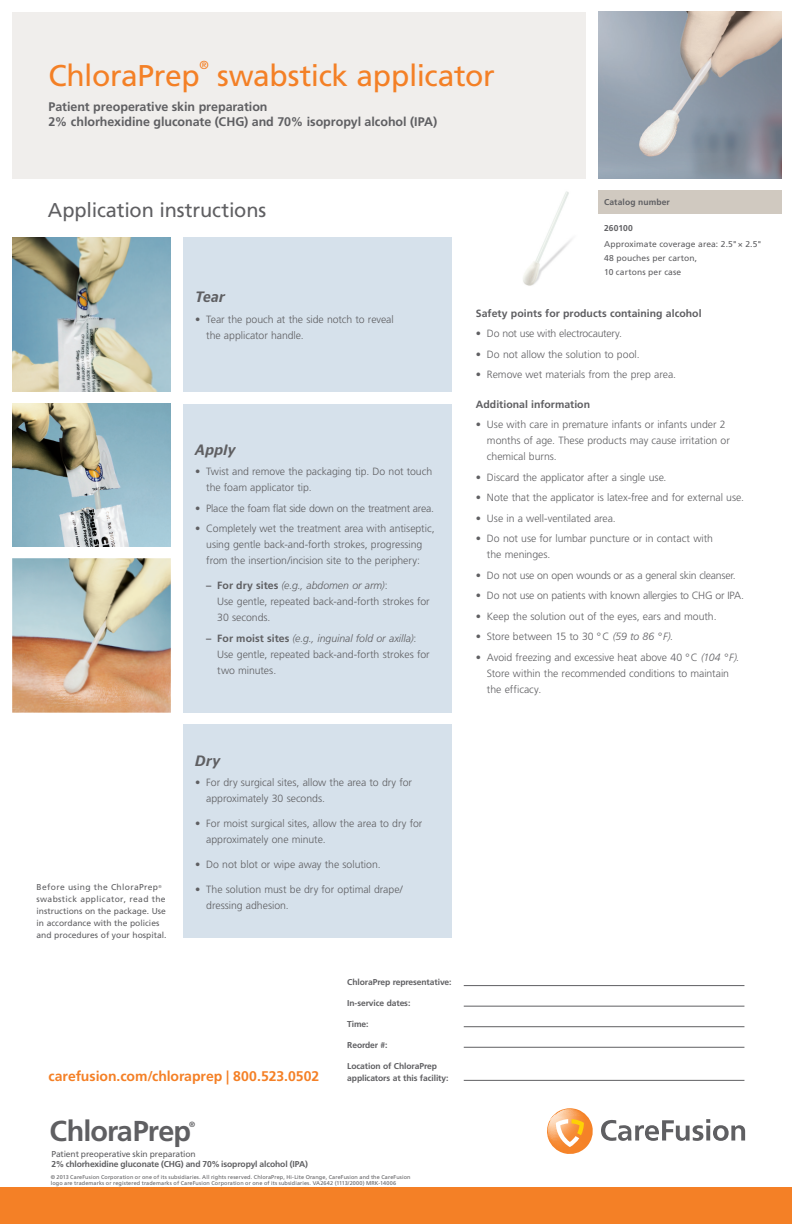
<style>
.page{position:relative;width:792px;height:1224px;background:#fff}
.page>*{position:absolute;margin:0;border:0;box-sizing:border-box;transform-origin:0 0}
.t1{font:30px "Frutiger LT Std";letter-spacing:-.015em;color:#f48026}
.t2{font:700 28.8px "Frutiger LT Std";letter-spacing:-.035em;color:#5f5f62}
.Subhead_18_22{font:20px "Frutiger LT Std";letter-spacing:-.005em;color:#5f5f62}
.Subhead_15_18{font:italic 500 15px "Stag Sans";letter-spacing:.025em;color:#5f5f62}
.web_address{font:700 14px "Frutiger LT Std";letter-spacing:-.005em;color:#f48026}
.Subhead_12_5_15_5{font:700 12.5px/15.5px "Frutiger LT Std";letter-spacing:-.005em;color:#5f5f62}
.t3{font:11.7px "Frutiger LT Std";color:#f48026}
.Bullets_with_body_te{font:300 10.5px/16px "Frutiger LT Std";letter-spacing:-.005em;color:#5f5f62}
.Bullets_with_body_te-2{font:300 10.5px "Frutiger LT Std";letter-spacing:-.025em;color:#5f5f62}
.t4{font:700 10.5px "Frutiger LT Std";color:#5f5f62}
.Specifications_body{font:8.5px/12px "Frutiger LT Std";color:#5f5f62}
.Specifications_body-2{font:700 8.5px/12px "Frutiger LT Std";letter-spacing:-.01em;color:#5f5f62}
.Specifications_body-3{font:700 8.5px "Frutiger LT Std";letter-spacing:.01em;color:#5f5f62}
.Specifications_subhe{font:700 8.5px "Frutiger LT Std";letter-spacing:.01em;color:#5f5f62}
.t5{font:700 7.6px "Frutiger LT Std";color:#5f5f62}
.t6{font:5.5px/6px "Frutiger LT Std";letter-spacing:.02em;color:#5f5f62}
.s1{font-weight:700}
.s2{font-style:italic}
</style>
<div class="page">
<svg style="left:601px;top:1119px;width:144px;height:22px"></svg>
<svg style="left:547px;top:1108px;width:46px;height:46px"></svg>
<div style="left:0;top:1188px;width:792px;height:36px;background:#f48026"></div>
<div style="left:183px;top:238px;width:269px;height:154px;background:#d6e1eb"></div>
<div style="left:598px;top:190px;width:183px;height:24px;background:#d0c9c0"></div>
<div style="left:183px;top:404px;width:269px;height:309px;background:#d6e1eb"></div>
<div style="left:183px;top:725px;width:269px;height:213px;background:#d6e1eb"></div>
<img style="left:598px;top:12px;width:183px;height:166px">
<img style="left:12px;top:558px;width:159px;height:155px">
<img style="left:12px;top:238px;width:159px;height:154px">
<img style="left:12px;top:404px;width:159px;height:142px">
<div style="left:12px;top:12px;width:574px;height:166px;background:#f0eeec"></div>
<img style="left:523px;top:191px;width:49px;height:95px">
<hr style="left:464px;top:985px;width:280px;height:1px;background:#5f5f62">
<hr style="left:464px;top:1006px;width:280px;height:1px;background:#5f5f62">
<hr style="left:464px;top:1026px;width:280px;height:1px;background:#5f5f62">
<hr style="left:464px;top:1047px;width:280px;height:1px;background:#5f5f62">
<hr style="left:464px;top:1080px;width:280px;height:1px;background:#5f5f62">
<p class="t1" style="left:49px;top:58px;width:153px">ChloraPrep</p>
<p class="t3" style="left:199px;top:59px;width:11px">®</p>
<p class="t1" style="left:217px;top:58px;width:279px">swabstick applicator</p>
<p class="Subhead_12_5_15_5" style="left:49px;top:99px;width:390px">Patient preoperative skin preparation<br>2% chlorhexidine gluconate (CHG) and 70% isopropyl alcohol (IPA)</p>
<p class="Subhead_18_22" style="left:48px;top:198px;width:220px">Application instructions</p>
<p class="Specifications_body-3" style="left:604px;top:197px;width:67px">Catalog number</p>
<p class="Specifications_subhe" style="left:604px;top:223px;width:30px">260100</p>
<p class="Specifications_body" style="left:604px;top:238px;width:159px">Approximate coverage area: 2.5"× 2.5"</p>
<p class="Specifications_body" style="left:604px;top:251px;width:95px;line-height:14px">48 pouches per carton,<br>10 cartons per case</p>
<p class="Subhead_15_18" style="left:195px;top:289px;width:31px">Tear</p>
<p class="Bullets_with_body_te" style="left:206px;top:311px;width:189px;text-indent:-11px">• Tear the pouch at the side notch to reveal the applicator handle.</p>
<p class="Subhead_15_18" style="left:195px;top:441px;width:42px">Apply</p>
<p class="Bullets_with_body_te" style="left:206px;top:464px;width:227px;text-indent:-11px">• Twist and remove the packaging tip. Do not touch the foam applicator tip.</p>
<p class="Bullets_with_body_te-2" style="left:195px;top:502px;width:240px">• Place the foam flat side down on the treatment area.</p>
<p class="Bullets_with_body_te" style="left:195px;top:521px;width:241px;text-align:center">• Completely wet the treatment area with antiseptic, using gentle back-and-forth strokes, progressing from the insertion/incision site to the periphery:</p>
<p class="Bullets_with_body_te" style="left:217px;top:578px;width:214px;text-indent:-11px"><span class="s1">– For dry sites</span> <span class="s2">(e.g., abdomen or arm)</span>:<br>Use gentle, repeated back-and-forth strokes for<br>30 seconds.</p>
<p class="Bullets_with_body_te" style="left:217px;top:630px;width:214px;text-indent:-11px"><span class="s1">– For moist sites</span> <span class="s2">(e.g., inguinal fold or axilla)</span>:<br>Use gentle, repeated back-and-forth strokes for two minutes.</p>
<p class="Specifications_body" style="left:37px;top:881px;width:131px">Before using the ChloraPrep<sup>® </sup>swabstick applicator, read the instructions on the package. Use in accordance with the policies and procedures of your hospital.</p>
<p class="Subhead_15_18" style="left:195px;top:752px;width:26px">Dry</p>
<p class="Bullets_with_body_te" style="left:206px;top:775px;width:207px;text-indent:-11px">• For dry surgical sites, allow the area to dry for approximately 30 seconds.</p>
<p class="Bullets_with_body_te" style="left:206px;top:816px;width:218px;text-indent:-11px">• For moist surgical sites, allow the area to dry for approximately one minute.</p>
<p class="Bullets_with_body_te" style="left:195px;top:857px;width:187px">• Do not blot or wipe away the solution.</p>
<p class="Bullets_with_body_te" style="left:206px;top:882px;width:198px;text-indent:-11px">• The solution must be dry for optimal drape/ dressing adhesion.</p>
<p class="web_address" style="left:49px;top:1068px;width:272px">carefusion.com/chloraprep | 800.523.0502</p>
<p class="Specifications_body-2" style="left:347px;top:976px;width:106px">ChloraPrep representative:</p>
<p class="Specifications_body-2" style="left:347px;top:997px;width:65px">In-service dates:</p>
<p class="Specifications_body-2" style="left:347px;top:1018px;width:23px">Time:</p>
<p class="Specifications_body-2" style="left:347px;top:1039px;width:42px">Reorder #:</p>
<p class="Specifications_body-2" style="left:347px;top:1060px;width:103px">Location of ChloraPrep applicators at this facility:</p>
<h2 class="t2" style="left:50px;top:1114px;width:143px">ChloraPrep</h2>
<p class="t5" style="left:189px;top:1120px;width:8px">®</p>
<p class="t6" style="left:51px;top:1175px;width:361px">© 2013 CareFusion Corporation or one of its subsidiaries. All rights reserved. ChloraPrep, Hi-Lite Orange, CareFusion and the CareFusion logo are trademarks or registered trademarks of CareFusion Corporation or one of its subsidiaries. VA2642 (1113/2000) MRK-14006</p>
<p class="Specifications_body" style="left:52px;top:1148px;width:146px">Patient preoperative skin preparation</p>
<p class="Specifications_body-2" style="left:52px;top:1158px;width:258px">2% chlorhexidine gluconate (CHG) and 70% isopropyl alcohol (IPA)</p>
<p class="t4" style="left:476px;top:307px;width:227px">Safety points for products containing alcohol</p>
<p class="Bullets_with_body_te-2" style="left:476px;top:328px;width:147px">• Do not use with electrocautery.</p>
<p class="Bullets_with_body_te" style="left:476px;top:346px;width:165px">• Do not allow the solution to pool.</p>
<p class="Bullets_with_body_te" style="left:476px;top:367px;width:202px">• Remove wet materials from the prep area.</p>
<p class="t4" style="left:476px;top:398px;width:116px">Additional information</p>
<p class="Bullets_with_body_te" style="left:487px;top:417px;width:244px;text-indent:-11px">• Use with care in premature infants or infants under 2 months of age. These products may cause irritation or chemical burns.</p>
<p class="Bullets_with_body_te" style="left:476px;top:469px;width:192px">• Discard the applicator after a single use.</p>
<p class="Bullets_with_body_te" style="left:476px;top:490px;width:270px">• Note that the applicator is latex-free and for external use.</p>
<p class="Bullets_with_body_te" style="left:476px;top:510px;width:141px">• Use in a well-ventilated area.</p>
<p class="Bullets_with_body_te" style="left:487px;top:531px;width:228px;text-indent:-11px">• Do not use for lumbar puncture or in contact with the meninges.</p>
<p class="Bullets_with_body_te-2" style="left:476px;top:569px;width:261px">• Do not use on open wounds or as a general skin cleanser.</p>
<p class="Bullets_with_body_te-2" style="left:476px;top:590px;width:270px">• Do not use on patients with known allergies to CHG or IPA.</p>
<p class="Bullets_with_body_te" style="left:476px;top:608px;width:242px">• Keep the solution out of the eyes, ears and mouth.</p>
<p class="Bullets_with_body_te" style="left:476px;top:629px;width:199px">• Store between 15 to 30 °C <span class="s2">(59 to 86 ° F).</span></p>
<p class="Bullets_with_body_te" style="left:487px;top:649px;width:254px;text-indent:-11px">• Avoid freezing and excessive heat above 40 °C <span class="s2">(104 ° F).<br></span>Store within the recommended conditions to maintain the efficacy.</p>
</div>
